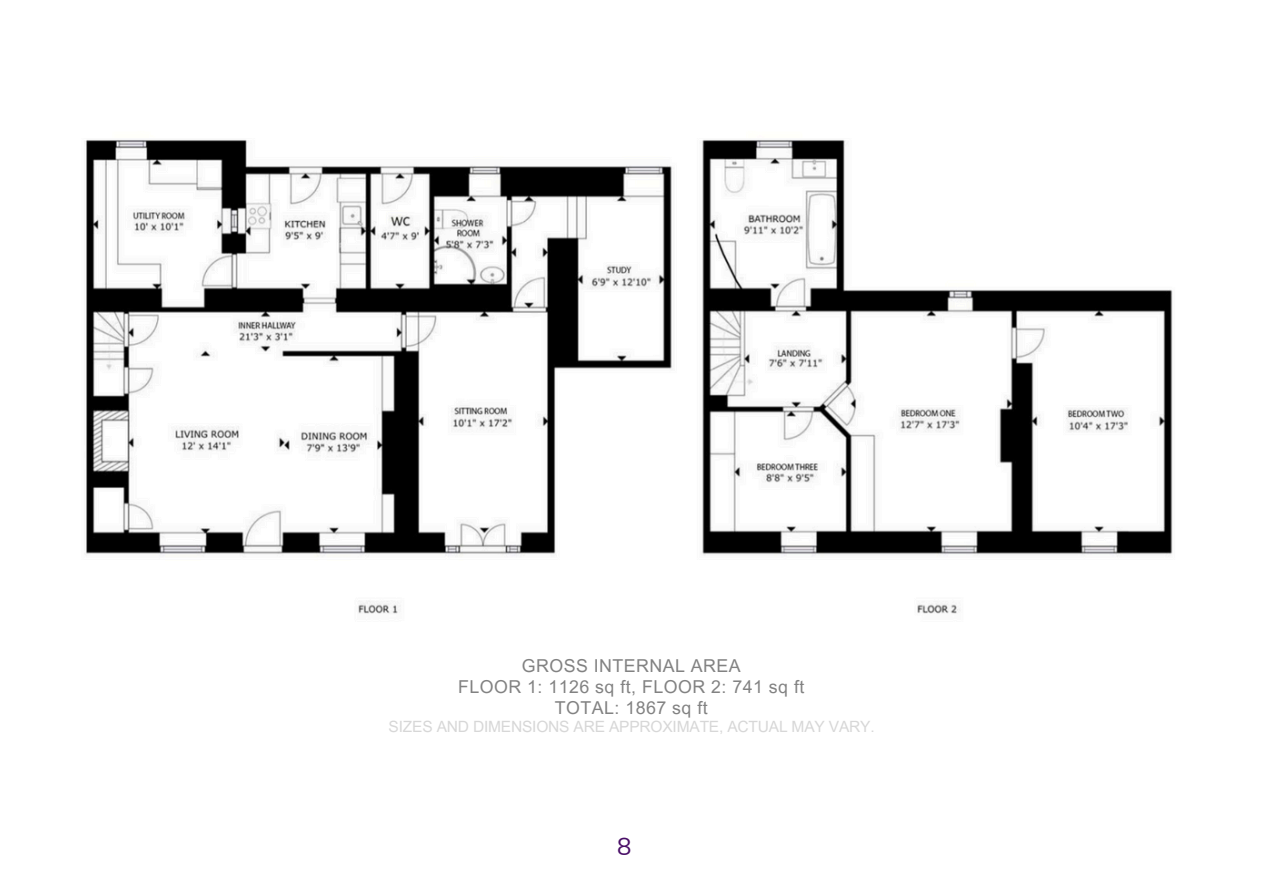
<style>
.page{position:relative;width:1263px;height:894px;background:#fff}
.page>*{position:absolute;margin:0;border:0;box-sizing:border-box;transform-origin:0 0}
.t1{font:23.85px "Muli";color:#490e67}
.t2{font:17.85px/21px "Arial MT Pro";letter-spacing:.025em;color:#828282;text-align:center}
.t3{font:15.6px "Arial MT Pro";letter-spacing:-.015em;color:#d7d7d7}
</style>
<div class="page">
<img style="left:84px;top:140px;width:1089px;height:474px">
<h1 class="t2" style="left:458px;top:657px;width:348px">GROSS INTERNAL AREA<br>FLOOR 1: 1126 sq ft, FLOOR 2: 741 sq ft<br>TOTAL: 1867 sq ft</h1>
<h1 class="t3" style="left:389px;top:720px;width:487px">SIZES AND DIMENSIONS ARE APPROXIMATE, ACTUAL MAY VARY.</h1>
<p class="t1" style="left:617px;top:830px;width:16px">8</p>
</div>
